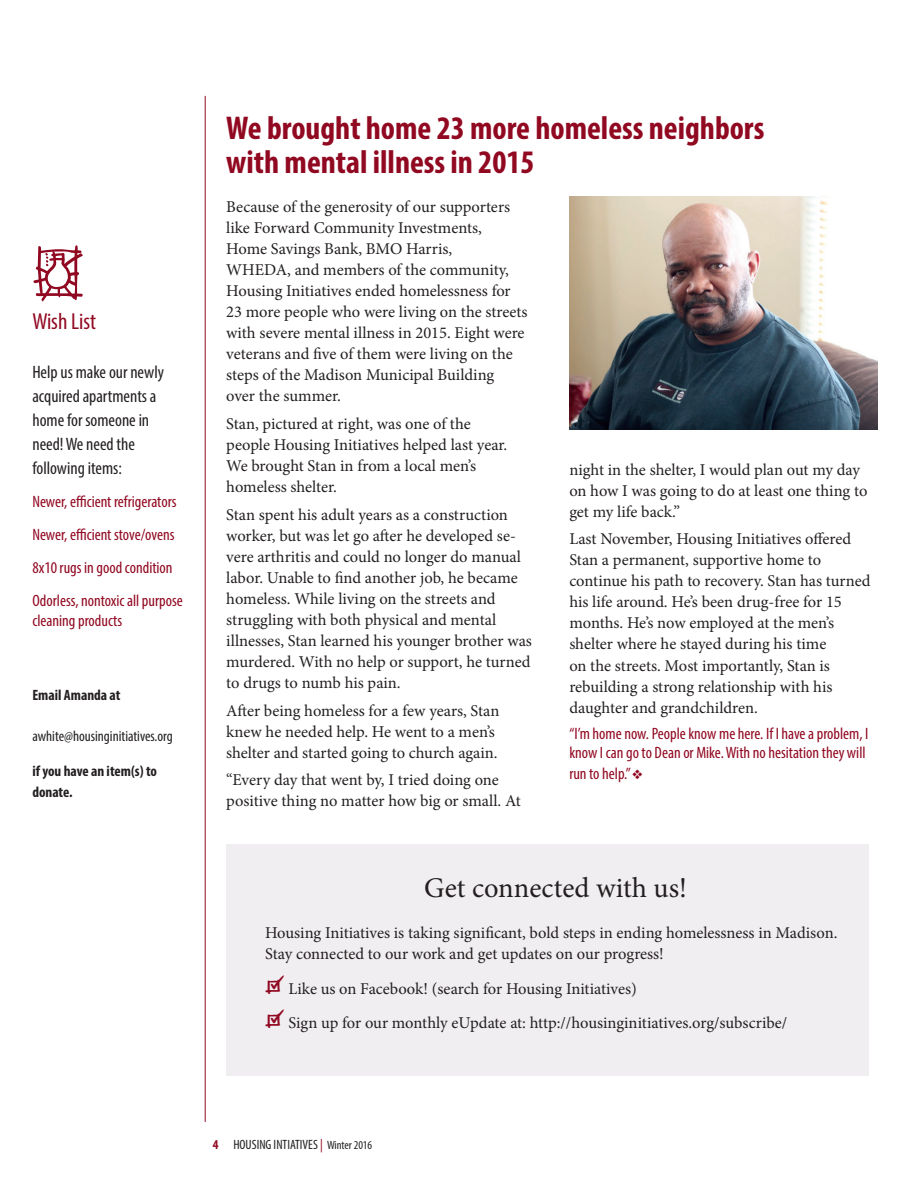
<style>
.page{position:relative;width:918px;height:1188px;background:#fff}
.page>*{position:absolute;margin:0;border:0;box-sizing:border-box;transform-origin:0 0}
.t1{font:60px "Office Doodles";color:#910821}
.t2{font:700 condensed 33px/34.5px "Myriad Pro";color:#910821}
.t3{font:28.5px "Minion Pro";color:#231f20}
.t4{font:condensed 23.25px "Myriad Pro";color:#910821}
.t5{font:condensed 18px/24px "Myriad Pro";color:#231f20}
.t6{font:16.5px/21px "Minion Pro";letter-spacing:-.005em;color:#231f20}
.t7{font:condensed 16.5px/33px "Myriad Pro";color:#910821}
.t8{font:700 condensed 15px/21px "Myriad Pro";color:#231f20}
.t9{font:condensed 15px "Myriad Pro";color:#231f20}
.t10{font:condensed 13.5px "Myriad Pro";color:#231f20}
.s1{font-family:"Office Doodles";font-size:22.5px;color:#910821}
.s2{font-weight:700;color:#910821}
.s3{color:#910821}
.s4{font-size:12px}
</style>
<div class="page">
<hr style="left:205px;top:96px;width:1px;height:1026px;background:#910821">
<div style="left:226px;top:845px;width:642px;height:231px;background:#f1eef1"></div>
<img style="left:569px;top:196px;width:308px;height:234px">
<h1 class="t1" style="left:32px;top:227px;width:53px">l</h1>
<h3 class="t4" style="left:32px;top:307px;width:65px">Wish List</h3>
<p class="t5" style="left:32px;top:360px;width:133px">Help us make our newly acquired apartments a home for someone in need! We need the following items:</p>
<p class="t7" style="left:32px;top:485px;width:152px">Newer, efficient refrigerators<br>Newer, efficient stove/ovens<br>8x10 rugs in good condition<br>Odorless, nontoxic all purpose</p>
<p class="t7" style="left:32px;top:604px;width:91px">cleaning products</p>
<p class="t8" style="left:32px;top:684px;width:90px">Email Amanda at</p>
<p class="t9" style="left:32px;top:727px;width:142px">awhite@housinginitiatives.org</p>
<p class="t8" style="left:32px;top:760px;width:126px">if you have an item(s) to donate.</p>
<h2 class="t2" style="left:226px;top:110px;width:540px">We brought home 23 more homeless neighbors with mental illness in 2015</h2>
<p class="t6" style="left:226px;top:197px;width:303px">Because of the generosity of our supporters like Forward Community Investments,<br>Home Savings Bank, BMO Harris,<br>WHEDA, and members of the community, Housing Initiatives ended homelessness for 23 more people who were living on the streets with severe mental illness in 2015. Eight were veterans and five of them were living on the steps of the Madison Municipal Building<br>over the summer.</p>
<p class="t6" style="left:226px;top:413px;width:283px">Stan, pictured at right, was one of the people Housing Initiatives helped last year.<br>We brought Stan in from a local men’s homeless shelter.</p>
<p class="t6" style="left:226px;top:504px;width:307px">Stan spent his adult years as a construction worker, but was let go after he developed se&shy;vere arthritis and could no longer do manual labor. Unable to find another job, he became homeless. While living on the streets and struggling with both physical and mental illnesses, Stan learned his younger brother was murdered. With no help or support, he turned to drugs to numb his pain.</p>
<p class="t6" style="left:226px;top:700px;width:275px">After being homeless for a few years, Stan knew he needed help. He went to a men’s shelter and started going to church again.</p>
<p class="t6" style="left:226px;top:770px;width:296px">“Every day that went by, I tried doing one positive thing no matter how big or small. At</p>
<p class="t6" style="left:569px;top:459px;width:300px">night in the shelter, I would plan out my day on how I was going to do at least one thing to get my life back.”</p>
<p class="t6" style="left:569px;top:529px;width:303px">Last November, Housing Initiatives offered Stan a permanent, supportive home to continue his path to recovery. Stan has turned his life around. He’s been drug‐free for 15 months. He’s now employed at the men’s shelter where he stayed during his time<br>on the streets. Most importantly, Stan is rebuilding a strong relationship with his daughter and grandchildren.</p>
<p class="t7" style="left:569px;top:723px;width:301px;line-height:19.5px">“I’m home now. People know me here. If I have a problem, I know I can go to Dean or Mike. With no hesitation they will</p>
<p class="t7" style="left:569px;top:757px;width:75px">run to help.”❖</p>
<h3 class="t3" style="left:424px;top:869px;width:264px">Get connected with us!</h3>
<p class="t6" style="left:265px;top:923px;width:574px">Housing Initiatives is taking significant, bold steps in ending homelessness in Madison.<br>Stay connected to our work and get updates on our progress!</p>
<p class="t6" style="left:265px;top:972px;width:524px;line-height:34.5px"><span class="s1">z</span> Like us on Facebook! (search for Housing Initiatives)<br><span class="s1">z</span> Sign up for our monthly eUpdate at: http://housinginitiatives.org/subscribe/</p>
<p class="t10" style="left:213px;top:1136px;width:161px"><span class="s2">4</span> HOUSING INTIATIVES <span class="s3">|</span> <span class="s4">Winter 2016</span></p>
</div>
